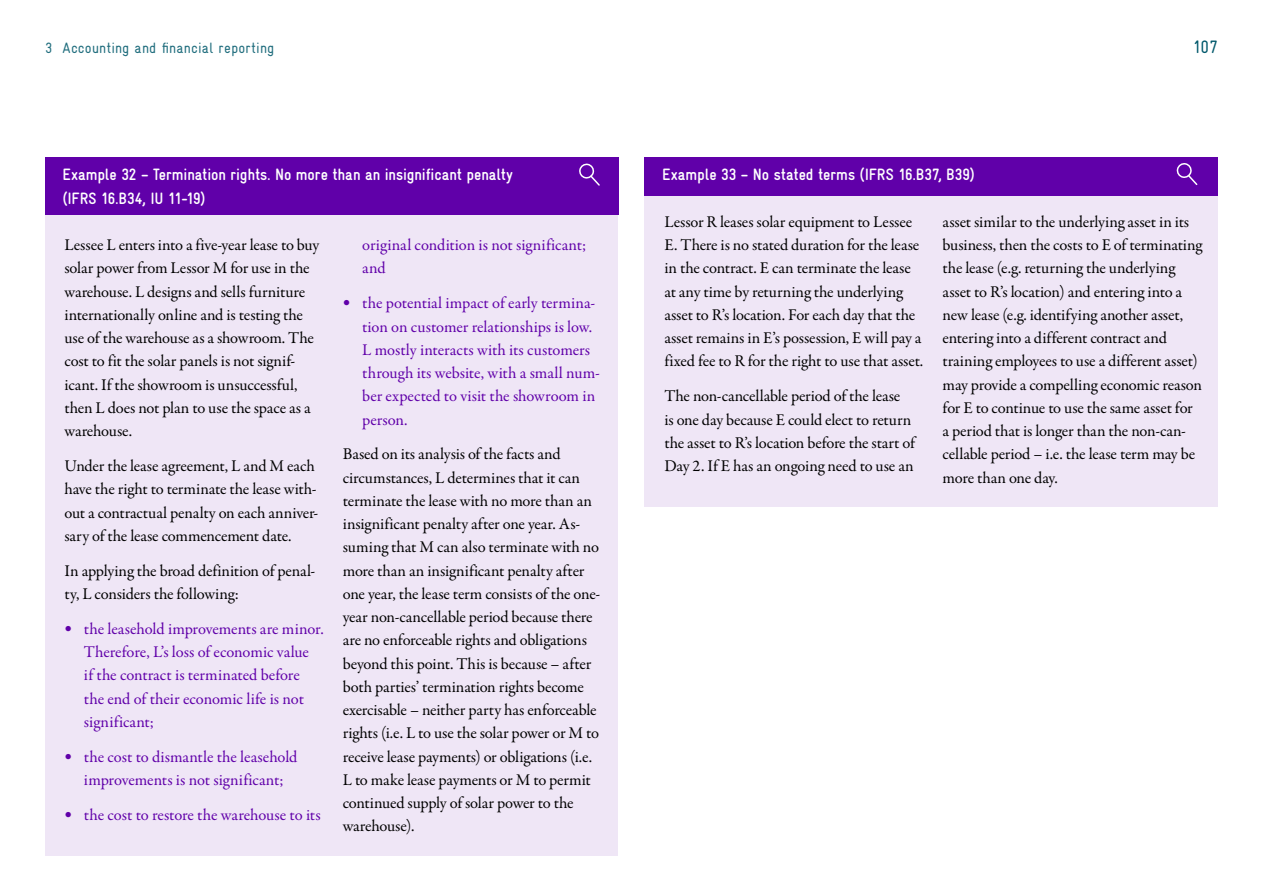
<style>
.page{position:relative;width:1263px;height:893px;background:#fff}
.page>*{position:absolute;margin:0;border:0;box-sizing:border-box;transform-origin:0 0}
.t1{font:18px "Gravur Condensed Pro";color:#00586b}
.t2{font:16.5px/23.2px "Garamond Premr Pro";letter-spacing:-.01em;color:#000}
.t3{font:16.5px/23.2px "Garamond Premr Pro";letter-spacing:-.005em;color:#6000a9}
.t4{font:700 16.5px/23.2px "Gravur Condensed Pro";letter-spacing:-.005em;color:#fff}
.t5{font:15px "Gravur Condensed Pro";letter-spacing:.01em;color:#216e7e}
.s1{font-family:"Gravur Condensed Pro";font-weight:900;font-size:25.5px}
</style>
<div class="page">
<div style="left:45px;top:157px;width:573px;height:699px;background:#efe6f6"></div>
<div style="left:45px;top:157px;width:573px;height:57px;background:#6000a9"></div>
<svg style="left:579px;top:163px;width:21px;height:23px"></svg>
<div style="left:645px;top:157px;width:573px;height:349px;background:#efe6f6"></div>
<div style="left:645px;top:157px;width:573px;height:38px;background:#6000a9"></div>
<svg style="left:1176px;top:163px;width:22px;height:22px"></svg>
<p class="t5" style="left:45px;top:39px;width:231px">3 Accounting and financial reporting</p>
<p class="t4" style="left:62px;top:163px;width:452px">Example 32 – Termination rights. No more than an insignificant penalty (IFRS 16.B34, IU 11-19)</p>
<p class="t2" style="left:64px;top:234px;width:256px">Lessee L enters into a five-year lease to buy solar power from Lessor M for use in the warehouse. L designs and sells furniture internationally online and is testing the use of the warehouse as a showroom. The cost to fit the solar panels is not signif&shy;icant. If the showroom is unsuccessful, then L does not plan to use the space as a warehouse.</p>
<p class="t2" style="left:64px;top:455px;width:255px">Under the lease agreement, L and M each have the right to terminate the lease with&shy;out a contractual penalty on each anniver&shy;sary of the lease commencement date.</p>
<p class="t2" style="left:64px;top:559px;width:252px">In applying the broad definition of penal&shy;ty, L considers the following:</p>
<p class="t3" style="left:84px;top:617px;width:241px;text-indent:-20px"><span class="s1">•</span> the leasehold improvements are minor.<br>Therefore, L’s loss of economic value<br>if the contract is terminated before the end of their economic life is not significant;</p>
<p class="t3" style="left:64px;top:745px;width:234px;text-align:center"><span class="s1">•</span> the cost to dismantle the leasehold improvements is not significant;</p>
<p class="t3" style="left:64px;top:803px;width:258px"><span class="s1">•</span> the cost to restore the warehouse to its</p>
<p class="t3" style="left:362px;top:234px;width:225px">original condition is not significant; and</p>
<p class="t3" style="left:362px;top:292px;width:239px;text-indent:-19px"><span class="s1">•</span> the potential impact of early termina&shy;tion on customer relationships is low.<br>L mostly interacts with its customers through its website, with a small num&shy;ber expected to visit the showroom in person.</p>
<p class="t2" style="left:343px;top:443px;width:259px">Based on its analysis of the facts and circumstances, L determines that it can terminate the lease with no more than an insignificant penalty after one year. As&shy;suming that M can also terminate with no more than an insignificant penalty after one year, the lease term consists of the one&shy;year non-cancellable period because there are no enforceable rights and obligations beyond this point. This is because – after both parties’ termination rights become exercisable – neither party has enforceable rights (i.e. L to use the solar power or M to receive lease payments) or obligations (i.e.<br>L to make lease payments or M to permit continued supply of solar power to the warehouse).</p>
<p class="t1" style="left:1193px;top:36px;width:27px">107</p>
<p class="t4" style="left:662px;top:163px;width:314px">Example 33 – No stated terms (IFRS 16.B37, B39)</p>
<p class="t2" style="left:664px;top:210px;width:260px">Lessor R leases solar equipment to Lessee E. There is no stated duration for the lease in the contract. E can terminate the lease at any time by returning the underlying asset to R’s location. For each day that the asset remains in E’s possession, E will pay a fixed fee to R for the right to use that asset.</p>
<p class="t2" style="left:664px;top:385px;width:252px">The non-cancellable period of the lease<br>is one day because E could elect to return the asset to R’s location before the start of Day 2. If E has an ongoing need to use an</p>
<p class="t2" style="left:943px;top:210px;width:261px">asset similar to the underlying asset in its business, then the costs to E of terminating the lease (e.g. returning the underlying asset to R’s location) and entering into a new lease (e.g. identifying another asset, entering into a different contract and training employees to use a different asset) may provide a compelling economic reason for E to continue to use the same asset for a period that is longer than the non-can&shy;cellable period – i.e. the lease term may be more than one day.</p>
</div>
